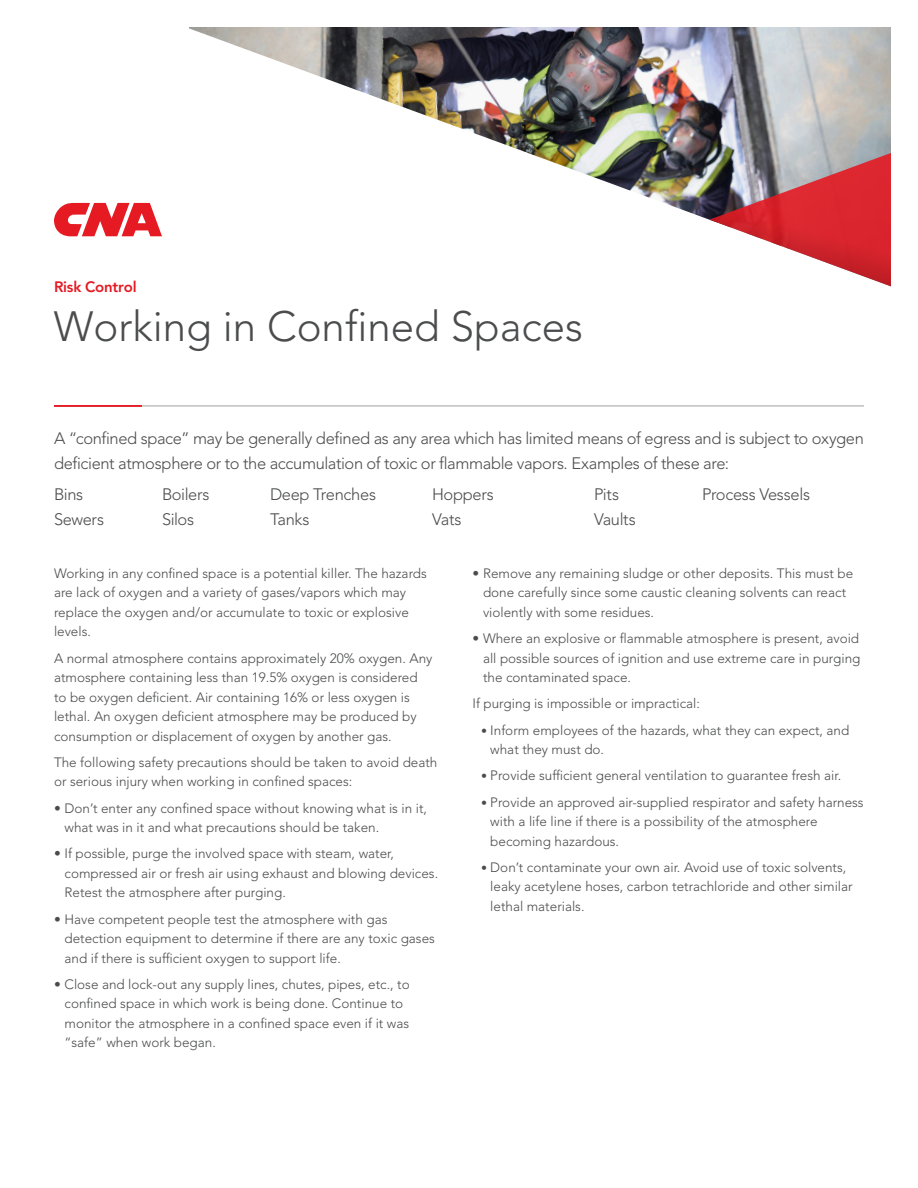
<style>
.page{position:relative;width:918px;height:1188px;background:#fff}
.page>*{position:absolute;margin:0;border:0;box-sizing:border-box;transform-origin:0 0}
.Sell_Sheet_Headline{font:300 42px "Avenir LT Std";color:#4b4c4d}
.Sell_Sheet_Section_I{font:300 16.5px/24.6px "Avenir LT Std";letter-spacing:-.025em;color:#4b4c4d}
.Sell_Sheet_Headline-2{font:800 15px "Avenir LT Std";letter-spacing:-.015em;color:#e51a23}
.Sell_Sheet_Body_-_9p{font:300 13.5px/19.5px "Avenir LT Std";color:#4b4c4d}
.s1{font-weight:800;font-size:12px}
</style>
<div class="page">
<img style="left:189px;top:27px;width:702px;height:193px">
<svg style="left:710px;top:153px;width:181px;height:133px"></svg>
<svg style="left:54px;top:203px;width:108px;height:33px"></svg>
<hr style="left:54px;top:406px;width:810px;height:1px;background:#a0a1a5">
<hr style="left:54px;top:405px;width:88px;height:2px;background:#e51a23">
<p class="Sell_Sheet_Headline-2" style="left:54px;top:278px;width:84px">Risk Control</p>
<p class="Sell_Sheet_Headline" style="left:54px;top:302px;width:531px">Working in Confined Spaces</p>
<p class="Sell_Sheet_Section_I" style="left:54px;top:426px;width:811px">A “confined space” may be generally defined as any area which has limited means of egress and is subject to oxygen deficient atmosphere or to the accumulation of toxic or flammable vapors. Examples of these are:</p>
<p class="Sell_Sheet_Section_I" style="left:54px;top:482px;width:31px">Bins</p>
<p class="Sell_Sheet_Section_I" style="left:162px;top:482px;width:49px">Boilers</p>
<p class="Sell_Sheet_Section_I" style="left:270px;top:482px;width:108px">Deep Trenches</p>
<p class="Sell_Sheet_Section_I" style="left:432px;top:482px;width:63px">Hoppers</p>
<p class="Sell_Sheet_Section_I" style="left:594px;top:482px;width:27px">Pits</p>
<p class="Sell_Sheet_Section_I" style="left:702px;top:482px;width:110px">Process Vessels</p>
<p class="Sell_Sheet_Section_I" style="left:54px;top:507px;width:52px">Sewers</p>
<p class="Sell_Sheet_Section_I" style="left:162px;top:507px;width:34px">Silos</p>
<p class="Sell_Sheet_Section_I" style="left:270px;top:507px;width:41px">Tanks</p>
<p class="Sell_Sheet_Section_I" style="left:432px;top:507px;width:31px">Vats</p>
<p class="Sell_Sheet_Section_I" style="left:594px;top:507px;width:43px">Vaults</p>
<p class="Sell_Sheet_Body_-_9p" style="left:54px;top:563px;width:374px">Working in any confined space is a potential killer. The hazards are lack of oxygen and a variety of gases/vapors which may replace the oxygen and/or accumulate to toxic or explosive levels.</p>
<p class="Sell_Sheet_Body_-_9p" style="left:54px;top:648px;width:380px">A normal atmosphere contains approximately 20% oxygen. Any atmosphere containing less than 19.5% oxygen is considered to be oxygen deficient. Air containing 16% or less oxygen is lethal. An oxygen deficient atmosphere may be produced by consumption or displacement of oxygen by another gas.</p>
<p class="Sell_Sheet_Body_-_9p" style="left:54px;top:752px;width:385px">The following safety precautions should be taken to avoid death or serious injury when working in confined spaces:</p>
<p class="Sell_Sheet_Body_-_9p" style="left:65px;top:798px;width:364px;text-indent:-11px">• Don’t enter any confined space without knowing what is in it, what was in it and what precautions should be taken.</p>
<p class="Sell_Sheet_Body_-_9p" style="left:65px;top:844px;width:375px;text-indent:-11px">• If possible, purge the involved space with steam, water, compressed air or fresh air using exhaust and blowing devices.<br>Retest the atmosphere after purging.</p>
<p class="Sell_Sheet_Body_-_9p" style="left:65px;top:909px;width:372px;text-indent:-11px">• Have competent people test the atmosphere with gas detection equipment to determine if there are any toxic gases and if there is sufficient oxygen to support life.</p>
<p class="Sell_Sheet_Body_-_9p" style="left:65px;top:974px;width:347px;text-indent:-11px">• Close and lock-out any supply lines, chutes, pipes, etc., to confined space in which work is being done. Continue to monitor the atmosphere in a confined space even if it was “safe” when work began.</p>
<p class="Sell_Sheet_Body_-_9p" style="left:483px;top:563px;width:372px;text-indent:-11px">• Remove any remaining sludge or other deposits. This must be done carefully since some caustic cleaning solvents can react violently with some residues.</p>
<p class="Sell_Sheet_Body_-_9p" style="left:483px;top:629px;width:379px;text-align:justify;text-indent:-11px">• Where an explosive or flammable atmosphere is present, avoid all possible sources of ignition and use extreme care in purging the contaminated space.</p>
<p class="Sell_Sheet_Body_-_9p" style="left:472px;top:694px;width:229px">If purging is impossible or impractical:</p>
<p class="Sell_Sheet_Body_-_9p" style="left:490px;top:720px;width:360px;text-indent:-9px"><span class="s1">•</span> Inform employees of the hazards, what they can expect, and what they must do.</p>
<p class="Sell_Sheet_Body_-_9p" style="left:481px;top:766px;width:362px"><span class="s1">•</span> Provide sufficient general ventilation to guarantee fresh air.</p>
<p class="Sell_Sheet_Body_-_9p" style="left:490px;top:792px;width:375px;text-indent:-9px"><span class="s1">•</span> Provide an approved air-supplied respirator and safety harness with a life line if there is a possibility of the atmosphere becoming hazardous.</p>
<p class="Sell_Sheet_Body_-_9p" style="left:490px;top:857px;width:364px;text-indent:-9px"><span class="s1">•</span> Don’t contaminate your own air. Avoid use of toxic solvents, leaky acetylene hoses, carbon tetrachloride and other similar lethal materials.</p>
</div>
